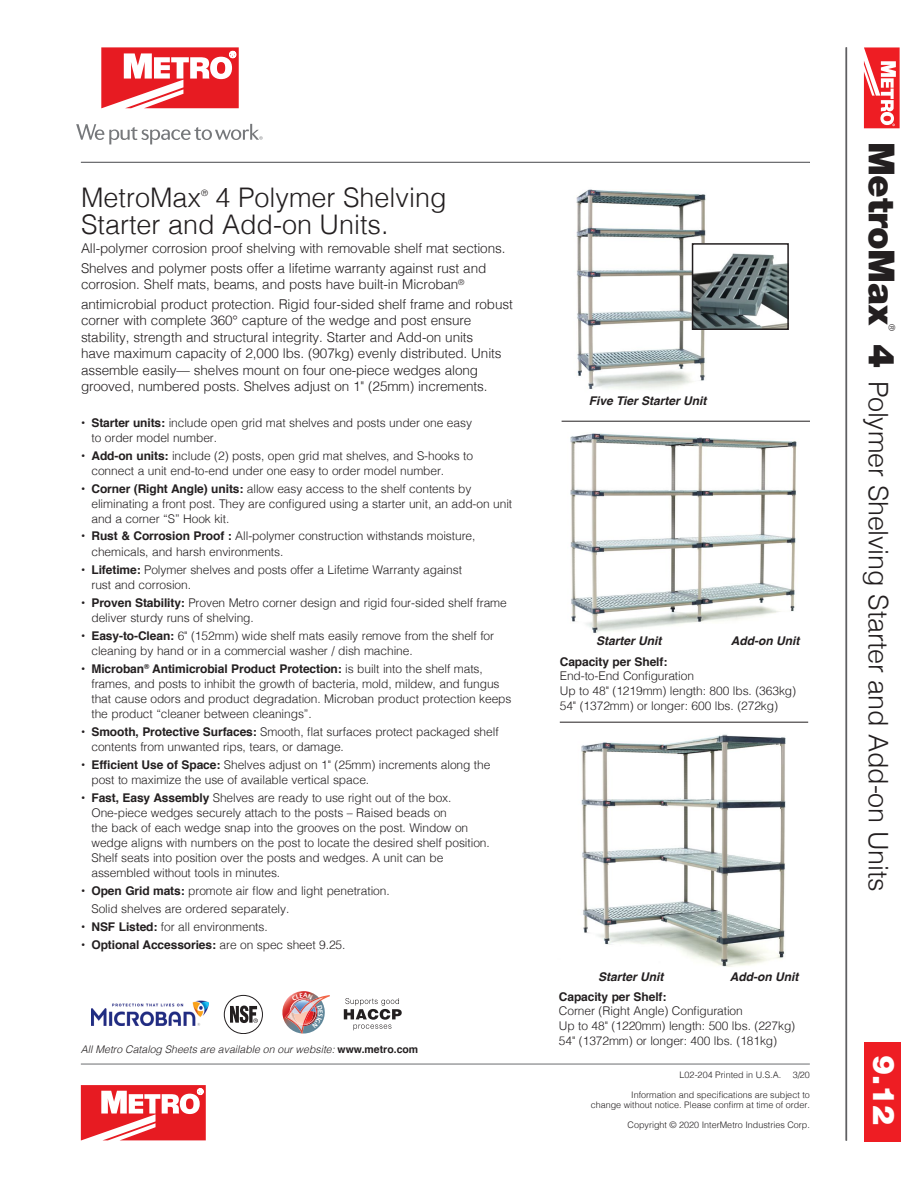
<style>
.page{position:relative;width:918px;height:1188px;background:#fff}
.page>*{position:absolute;margin:0;border:0;box-sizing:border-box;transform-origin:0 0}
.t1{font:900 36px "Helvetica Neue LT Std";letter-spacing:-.01em;color:#231f20}
.t2{font:900 30px "Helvetica Neue LT Std";color:#fff}
.t3{font:300 27px/27px "Helvetica";color:#231f20}
.t4{font:300 13.5px/16.5px "Helvetica";letter-spacing:-.01em;color:#231f20}
.t5{font:300 12px/15px "Helvetica";letter-spacing:-.01em;color:#231f20}
.t6{font:700 12px "Helvetica";letter-spacing:-.01em;color:#231f20}
.t7{font:italic 700 12px "Helvetica";color:#231f20}
.t8{font:italic 300 10.5px "Helvetica";color:#231f20}
.t9{font:300 9px/19.5px "Helvetica";color:#231f20;text-align:right}
.t10{font:300 8.7px "Helvetica";color:#231f20}
.s1{font-weight:700}
.s2{font-weight:300}
.s3{font-weight:700;font-style:normal}
.s4{font-family:"Helvetica Neue LT Std";font-weight:900;font-size:36px}
</style>
<div class="page">
<hr style="left:81px;top:162px;width:729px;height:1px;background:#76787b">
<div style="left:864px;top:1042px;width:37px;height:100px;background:#ee1d23"></div>
<hr style="left:846px;top:47px;width:1px;height:1094px;background:#76787b">
<svg style="left:864px;top:47px;width:36px;height:81px"></svg>
<svg style="left:101px;top:47px;width:138px;height:61px"></svg>
<svg style="left:76px;top:124px;width:187px;height:20px"></svg>
<svg style="left:81px;top:1085px;width:125px;height:55px"></svg>
<hr style="left:81px;top:1064px;width:729px;height:1px;background:#6c6d70">
<img style="left:581px;top:734px;width:205px;height:238px">
<img style="left:561px;top:420px;width:249px;height:213px">
<img style="left:576px;top:189px;width:130px;height:200px">
<div style="left:224px;top:995px;width:39px;height:39px;border:1px solid #231f20;border-radius:50%"></div>
<svg style="left:230px;top:1006px;width:28px;height:17px"></svg>
<img style="left:92px;top:1001px;width:116px;height:24px">
<svg style="left:344px;top:998px;width:58px;height:32px"></svg>
<hr style="left:562px;top:421px;width:248px;height:1px;background:#231f20">
<hr style="left:560px;top:722px;width:248px;height:1px;background:#231f20">
<img style="left:695px;top:246px;width:91px;height:81px">
<div style="left:692px;top:243px;width:97px;height:87px;border:2px solid #231f20"></div>
<svg style="left:282px;top:991px;width:48px;height:43px"></svg>
<h3 class="t3" style="left:81px;top:182px;width:367px;text-indent:135px">4 Polymer Shelving<br>Starter and Add-on Units.</h3>
<p class="t4" style="left:81px;top:238px;width:426px;line-height:19.5px">All-polymer corrosion proof shelving with removable shelf mat sections.<br>Shelves and polymer posts offer a lifetime warranty against rust and</p>
<p class="t4" style="left:81px;top:274px;width:433px;line-height:19.5px">corrosion. Shelf mats, beams, and posts have built-in Microban<sup>® </sup>antimicrobial product protection. Rigid four-sided shelf frame and robust</p>
<p class="t4" style="left:81px;top:311px;width:422px">corner with complete 360° capture of the wedge and post ensure stability, strength and structural integrity. Starter and Add-on units have maximum capacity of 2,000 lbs. (907kg) evenly distributed. Units assemble easily— shelves mount on four one-piece wedges along grooved, numbered posts. Shelves adjust on 1" (25mm) increments.</p>
<p class="t5" style="left:92px;top:414px;width:382px;text-indent:-10px"><span class="s1">• Starter units:</span> include open grid mat shelves and posts under one easy to order model number.</p>
<p class="t5" style="left:92px;top:447px;width:383px;text-indent:-10px"><span class="s1">• Add-on units:</span> include (2) posts, open grid mat shelves, and S-hooks to connect a unit end-to-end under one easy to order model number.</p>
<p class="t5" style="left:92px;top:480px;width:422px;text-indent:-10px"><span class="s1">• Corner (Right Angle) units:</span> allow easy access to the shelf contents by eliminating a front post. They are configured using a starter unit, an add-on unit and a corner “S” Hook kit.</p>
<p class="t5" style="left:92px;top:526px;width:385px;line-height:16.5px;text-indent:-10px"><span class="s1">• Rust &amp; Corrosion Proof :</span> All-polymer construction withstands moisture, chemicals, and harsh environments.</p>
<p class="t5" style="left:92px;top:561px;width:372px;text-indent:-10px"><span class="s1">• Lifetime:</span> Polymer shelves and posts offer a Lifetime Warranty against rust and corrosion.</p>
<p class="t5" style="left:92px;top:594px;width:417px;text-indent:-10px"><span class="s1">• Proven Stability:</span> Proven Metro corner design and rigid four-sided shelf frame deliver sturdy runs of shelving.</p>
<p class="t5" style="left:92px;top:627px;width:404px;text-indent:-10px"><span class="s1">• Easy-to-Clean:</span> 6" (152mm) wide shelf mats easily remove from the shelf for cleaning by hand or in a commercial washer / dish machine.</p>
<p class="t5" style="left:92px;top:660px;width:422px;text-indent:-10px"><span class="s1">• Microban</span><sup>®</sup> <span class="s1">Antimicrobial Product Protection:</span> is built into the shelf mats, frames, and posts to inhibit the growth of bacteria, mold, mildew, and fungus that cause odors and product degradation. Microban product protection keeps the product “cleaner between cleanings”.</p>
<p class="t5" style="left:92px;top:723px;width:409px;text-indent:-10px"><span class="s1">• Smooth, Protective Surfaces:</span> Smooth, flat surfaces protect packaged shelf contents from unwanted rips, tears, or damage.</p>
<p class="t5" style="left:92px;top:756px;width:400px;text-indent:-10px"><span class="s1">• Efficient Use of Space:</span> Shelves adjust on 1" (25mm) increments along the post to maximize the use of available vertical space.</p>
<p class="t5" style="left:92px;top:789px;width:400px;text-indent:-10px"><span class="s1">• Fast, Easy Assembly</span> Shelves are ready to use right out of the box.<br>One-piece wedges securely attach to the posts – Raised beads on<br>the back of each wedge snap into the grooves on the post. Window on wedge aligns with numbers on the post to locate the desired shelf position.<br>Shelf seats into position over the posts and wedges. A unit can be assembled without tools in minutes.</p>
<p class="t5" style="left:92px;top:881px;width:300px;line-height:18px;text-indent:-10px"><span class="s1">• Open Grid mats:</span> promote air flow and light penetration.<br>Solid shelves are ordered separately.</p>
<p class="t5" style="left:81px;top:918px;width:188px"><span class="s1">• NSF Listed:</span> for all environments.</p>
<p class="t6" style="left:81px;top:935px;width:266px">• Optional Accessories: <span class="s2">are on spec sheet 9.25.</span></p>
<h3 class="t3" style="left:81px;top:182px;width:122px">MetroMax</h3>
<p class="t10" style="left:201px;top:185px;width:8px">®</p>
<p class="t8" style="left:81px;top:1040px;width:339px">All Metro Catalog Sheets are available on our website: <span class="s3">www.metro.com</span></p>
<p class="t7" style="left:589px;top:391px;width:119px">Five Tier Starter Unit</p>
<p class="t7" style="left:596px;top:631px;width:67px">Starter Unit</p>
<p class="t7" style="left:731px;top:631px;width:70px">Add-on Unit</p>
<p class="t6" style="left:560px;top:652px;width:109px">Capacity per Shelf:</p>
<p class="t5" style="left:560px;top:667px;width:238px">End-to-End Configuration<br>Up to 48" (1219mm) length: 800 lbs. (363kg)<br>54" (1372mm) or longer: 600 lbs. (272kg)</p>
<p class="t7" style="left:598px;top:967px;width:67px">Starter Unit</p>
<p class="t7" style="left:730px;top:967px;width:70px">Add-on Unit</p>
<p class="t6" style="left:559px;top:987px;width:109px">Capacity per Shelf:</p>
<p class="t5" style="left:559px;top:1002px;width:238px">Corner (Right Angle) Configuration<br>Up to 48" (1220mm) length: 500 lbs. (227kg)<br>54" (1372mm) or longer: 400 lbs. (181kg)</p>
<p class="t9" style="left:631px;top:1065px;width:180px">3/20<br>Information and specifications are subject to</p>
<p class="t9" style="left:591px;top:1095px;width:221px">change without notice. Please confirm at time of order.<br>Copyright © 2020 InterMetro Industries Corp.</p>
<p class="t9" style="left:680px;top:1065px;width:103px">L02-204 Printed in U.S.A.</p>
<h1 class="t1" style="left:903px;top:142px;width:185px;rotate:90deg">MetroMax</h1>
<p class="t10" style="left:899px;top:324px;width:8px;rotate:90deg">®</p>
<h3 class="t3" style="left:894px;top:344px;width:549px;rotate:90deg"><span class="s4">4</span> Polymer Shelving Starter and Add-on Units</h3>
<h2 class="t2" style="left:902px;top:1055px;width:72px;rotate:90deg">9.12</h2>
</div>
